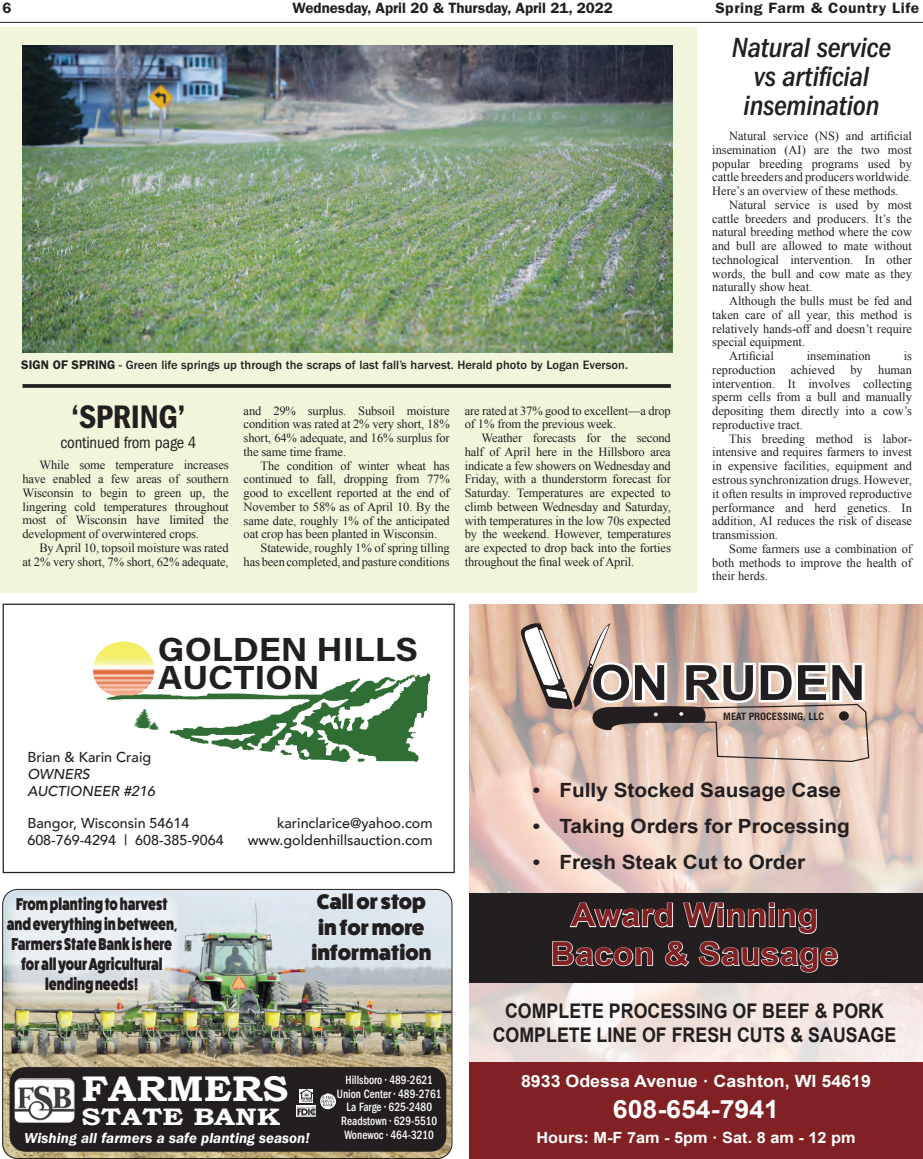
<style>
.page{position:relative;width:923px;height:1159px;background:#fff}
.page>*{position:absolute;margin:0;border:0;box-sizing:border-box;transform-origin:0 0}
.t1{font:700 35.62px "Bookman Old Style";color:#fff;scale:1.1 1}
.t2{font:33.75px "ITC Franklin Gothic Std Dm Cd";letter-spacing:-.01em;color:#231f20}
.t3{font:700 33.5px/27.9px "Acumin Pro";color:#231f20;scale:1.06 1}
.t4{font:700 32.25px/38.6px "Arial";color:#822123;text-align:center;scale:1.06 1}
.t5{font:italic 500 condensed 28.75px/28.8px "ITC Franklin Gothic Std";letter-spacing:-.01em;color:#231f20;text-align:center}
.t6{font:700 25.25px "Arial";color:#fff;scale:1.06 1}
.t7{font:700 23.75px "Bookman Old Style";color:#fff;scale:1.22 1}
.t8{font:800 21.25px/25.5px "Fat Frank";color:#231f20;text-align:center}
.t9{font:700 20.12px/23.9px "Arial";color:#231f20;text-align:center;scale:.88 1}
.t10{font:700 19.62px "Arial";color:#231f20;scale:1.06 1}
.t11{font:800 17.25px/20px "Fat Frank";color:#231f20;text-align:center;scale:.78 1}
.t12{font:700 16.75px "Arial";color:#fff;scale:1.06 1}
.t13{font:condensed 16.75px "ITC Franklin Gothic Std";letter-spacing:-.01em;color:#231f20}
.t14{font:700 15.38px "Arial";color:#fff;scale:1.06 1}
.t15{font:600 15px "ITC Franklin Gothic Std";color:#231f20}
.t16{font:italic 600 15px "ITC Franklin Gothic Std";color:#fff}
.t17{font:600 15px "ITC Franklin Gothic Std";letter-spacing:.04em;color:#231f20;scale:1.04 1}
.t18{font:500 14.25px/17.1px "Avenir";color:#231f20}
.t19{font:italic 500 14.25px/17.1px "Avenir";color:#231f20}
.t20{font:12.5px/13.8px "Times New Roman";letter-spacing:-.01em;color:#231f20;text-align:justify}
.t21{font:500 12.5px "ITC Franklin Gothic Std";color:#231f20}
.t22{font:500 condensed 12.5px/13.6px "ITC Franklin Gothic Std";color:#fff;text-align:center;scale:.9 1}
.t23{font:700 condensed 9.75px "Swiss 721 BT";color:#231f20;scale:1.06 1}
.s1{font-weight:600}
</style>
<div class="page">
<hr style="left:0;top:22px;width:922px;height:1px;background:#231f20">
<div style="left:0;top:27px;width:696px;height:565px;background:#f1f6db"></div>
<img style="left:2px;top:889px;width:449px;height:270px">
<div style="left:10px;top:1067px;width:436px;height:84px;background:#231f20;border-radius:15px"></div>
<div style="left:10px;top:1067px;width:436px;height:84px;border:1px solid #231f20;border-radius:15px"></div>
<img style="left:14px;top:1078px;width:61px;height:45px">
<img style="left:320px;top:1093px;width:16px;height:17px">
<svg style="left:312px;top:1089px;width:1px;height:13px"></svg>
<svg style="left:300px;top:1089px;width:12px;height:13px"></svg>
<img style="left:297px;top:1105px;width:19px;height:12px">
<div style="left:2px;top:889px;width:450px;height:270px;border:1px solid #231f20;border-radius:15px"></div>
<svg style="left:7px;top:893px;width:172px;height:113px;background:#e2e6e7"></svg>
<svg style="left:22px;top:384px;width:649px;height:4px;background:#2f2b2b"></svg>
<img style="left:22px;top:46px;width:650px;height:306px">
<img style="left:469px;top:604px;width:453px;height:458px">
<div style="left:469px;top:893px;width:453px;height:89px;background:#231f20"></div>
<svg style="left:521px;top:623px;width:348px;height:139px;background:#bca59a"></svg>
<div style="left:469px;top:1062px;width:453px;height:97px;background:#822123"></div>
<svg style="left:569px;top:902px;width:104px;height:26px"></svg>
<svg style="left:683px;top:902px;width:134px;height:32px"></svg>
<svg style="left:552px;top:941px;width:102px;height:26px"></svg>
<svg style="left:664px;top:940px;width:26px;height:27px"></svg>
<svg style="left:698px;top:940px;width:140px;height:33px"></svg>
<svg style="left:93px;top:641px;width:337px;height:121px"></svg>
<div style="left:3px;top:603px;width:452px;height:270px;border:1px solid #231f20"></div>
<p class="t15" style="left:2px;top:-1px;width:11px">6</p>
<p class="t15" style="left:292px;top:-1px;width:322px">Wednesday, April 20 &amp; Thursday, April 21, 2022</p>
<p class="t17" style="left:715px;top:-1px;width:197px">Spring Farm &amp; Country Life</p>
<p class="t21" style="left:21px;top:357px;width:608px"><span class="s1">SIGN OF SPRING</span> - Green life springs up through the scraps of last fall’s harvest. Herald photo by Logan Everson.</p>
<p class="t2" style="left:71px;top:397px;width:116px">‘SPRING’</p>
<p class="t13" style="left:60px;top:433px;width:137px">continued from page 4</p>
<p class="t20" style="left:22px;top:458px;width:208px;text-indent:17px">While some temperature increases have enabled a few areas of southern Wisconsin to begin to green up, the lingering cold temperatures throughout most of Wisconsin have limited the development of overwintered crops.</p>
<p class="t20" style="left:22px;top:541px;width:208px;text-align:right">By April 10, topsoil moisture was rated<br>at 2% very short, 7% short, 62% adequate,</p>
<p class="t20" style="left:244px;top:403px;width:208px">and 29% surplus. Subsoil moisture condition was rated at 2% very short, 18% short, 64% adequate, and 16% surplus for the same time frame.</p>
<p class="t20" style="left:244px;top:458px;width:208px;text-indent:17px">The condition of winter wheat has continued to fall, dropping from 77% good to excellent reported at the end of November to 58% as of April 10. By the same date, roughly 1% of the anticipated oat crop has been planted in Wisconsin.</p>
<p class="t20" style="left:244px;top:541px;width:208px;text-align:right">Statewide, roughly 1% of spring tilling has been completed, and pasture conditions</p>
<p class="t20" style="left:465px;top:403px;width:208px">are rated at 37% good to excellent—a drop of 1% from the previous week.</p>
<p class="t20" style="left:465px;top:431px;width:208px;text-indent:17px">Weather forecasts for the second half of April here in the Hillsboro area indicate a few showers on Wednesday and Friday, with a thunderstorm forecast for Saturday. Temperatures are expected to climb between Wednesday and Saturday, with temperatures in the low 70s expected by the weekend. However, temperatures are expected to drop back into the forties throughout the final week of April.</p>
<h3 class="t3" style="left:158px;top:634px;width:247px">GOLDEN HILLS<br>AUCTION</h3>
<p class="t5" style="left:732px;top:34px;width:161px">Natural service vs artificial insemination</p>
<p class="t20" style="left:712px;top:129px;width:201px;text-indent:17px">Natural service (NS) and artificial insemination (AI) are the two most popular breeding programs used by cattle breeders and producers worldwide.<br>Here’s an overview of these methods.</p>
<p class="t20" style="left:712px;top:198px;width:201px;text-indent:17px">Natural service is used by most cattle breeders and producers. It’s the natural breeding method where the cow and bull are allowed to mate without technological intervention. In other words, the bull and cow mate as they naturally show heat.</p>
<p class="t20" style="left:712px;top:294px;width:201px;text-indent:17px">Although the bulls must be fed and taken care of all year, this method is relatively hands-off and doesn’t require special equipment.</p>
<p class="t20" style="left:729px;top:349px;width:46px">Artificial</p>
<p class="t20" style="left:806px;top:349px;width:65px">insemination</p>
<p class="t20" style="left:712px;top:349px;width:201px;text-indent:191px">is reproduction achieved by human intervention. It involves collecting sperm cells from a bull and manually depositing them directly into a cow’s reproductive tract.</p>
<p class="t20" style="left:712px;top:431px;width:201px;text-indent:17px">This breeding method is labor&shy;intensive and requires farmers to invest in expensive facilities, equipment and estrous synchronization drugs. However, it often results in improved reproductive performance and herd genetics. In addition, AI reduces the risk of disease transmission.</p>
<p class="t20" style="left:712px;top:541px;width:201px;text-indent:17px">Some farmers use a combination of both methods to improve the health of their herds.</p>
<p class="t23" style="left:723px;top:710px;width:97px">MEAT PROCESSING, LLC</p>
<p class="t18" style="left:27px;top:748px;width:125px">Brian &amp; Karin Craig</p>
<p class="t19" style="left:27px;top:766px;width:129px">OWNERS<br>AUCTIONEER #216</p>
<p class="t18" style="left:27px;top:814px;width:198px">Bangor, Wisconsin 54614<br>608-769-4294 | 608-385-9064</p>
<p class="t18" style="left:248px;top:814px;width:186px;text-align:right">karinclarice@yahoo.com www.goldenhillsauction.com</p>
<h3 class="t11" style="left:7px;top:894px;width:219px">From planting to harvest and everything in between,<br>Farmers State Bank is here for all your Agricultural lending needs!</h3>
<h3 class="t8" style="left:311px;top:889px;width:121px">Call or stop in for more information</h3>
<h1 class="t1" style="left:81px;top:1067px;width:189px">FARMERS</h1>
<h3 class="t7" style="left:81px;top:1102px;width:164px">STATE BANK</h3>
<p class="t16" style="left:24px;top:1130px;width:287px">Wishing all farmers a safe planting season!</p>
<p class="t22" style="left:337px;top:1073px;width:118px">Hillsboro • 489-2621<br>Union Center • 489-2761<br>La Farge • 625-2480<br>Readstown • 629-5510<br>Wonewoc • 464-3210</p>
<h3 class="t10" style="left:532px;top:777px;width:292px">• Fully Stocked Sausage Case</h3>
<h3 class="t10" style="left:532px;top:813px;width:301px">• Taking Orders for Processing</h3>
<h3 class="t10" style="left:532px;top:848px;width:258px">• Fresh Steak Cut to Order</h3>
<h3 class="t4" style="left:550px;top:897px;width:273px">Award Winning<br>Bacon &amp; Sausage</h3>
<h3 class="t9" style="left:492px;top:1000px;width:460px">COMPLETE PROCESSING OF BEEF &amp; PORK<br>COMPLETE LINE OF FRESH CUTS &amp; SAUSAGE</h3>
<h3 class="t12" style="left:521px;top:1069px;width:331px">8933 Odessa Avenue · Cashton, WI 54619</h3>
<h3 class="t6" style="left:613px;top:1092px;width:158px">608-654-7941</h3>
<p class="t14" style="left:536px;top:1127px;width:302px">Hours: M-F 7am - 5pm · Sat. 8 am - 12 pm</p>
</div>
